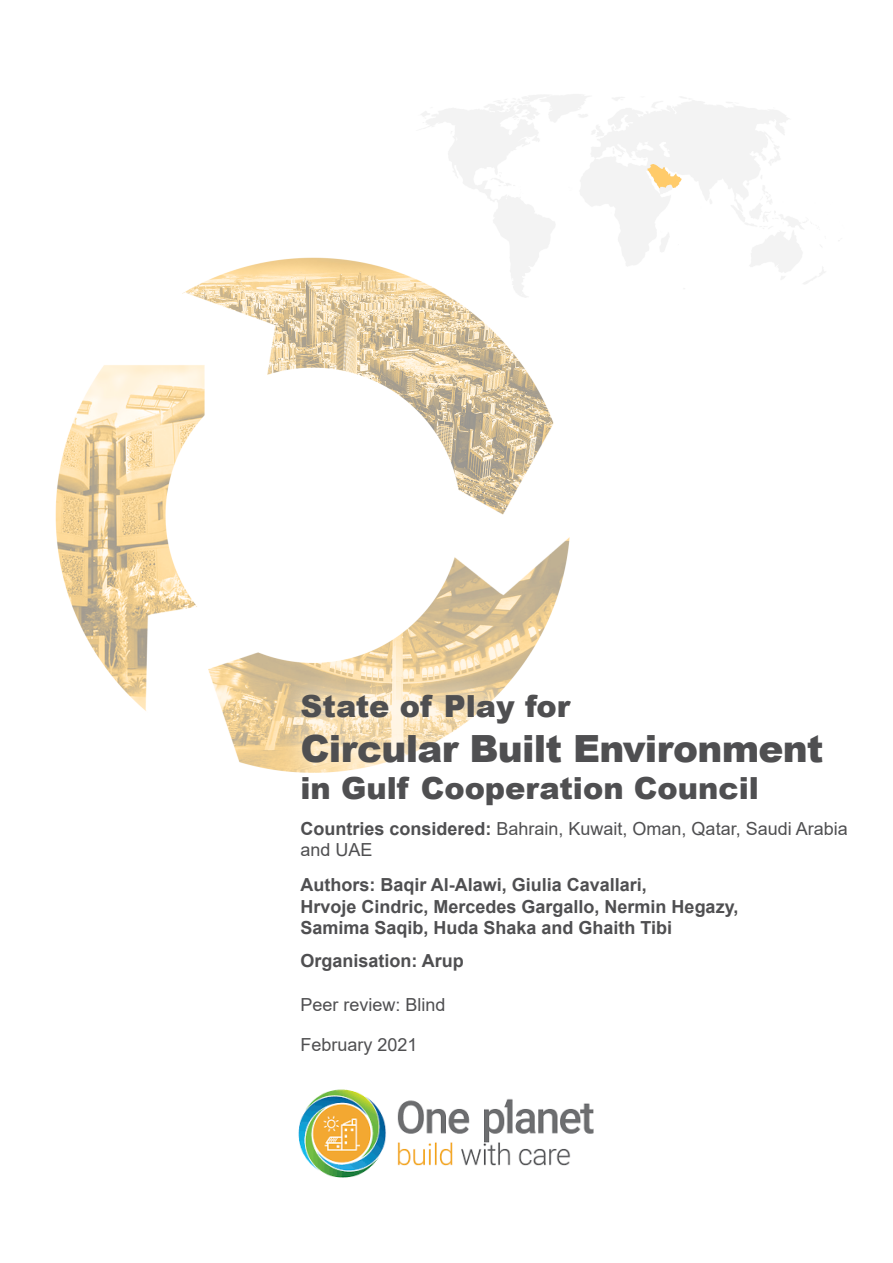
<style>
.page{position:relative;width:893px;height:1263px;background:#fff}
.page>*{position:absolute;margin:0;border:0;box-sizing:border-box;transform-origin:0 0}
.t1{font:900 37.5px "Arial";letter-spacing:-.02em;color:#4f4f51}
.t2{font:900 30.45px "Arial";color:#4f4f51}
.t3{font:700 18px/21.6px "Arial";color:#4f4f51}
.t4{font:18px/21.6px "Arial";color:#4f4f51}
.s1{font-weight:700}
</style>
<div class="page">
<img style="left:55px;top:257px;width:515px;height:514px">
<img style="left:405px;top:94px;width:420px;height:231px">
<div style="left:279px;top:672px;width:565px;height:154px;background:#fff;opacity:.89"></div>
<img style="left:298px;top:1089px;width:296px;height:89px">
<h2 class="t2" style="left:300px;top:684px;width:271px">State of Play for</h2>
<h1 class="t1" style="left:300px;top:721px;width:525px">Circular Built Environment</h1>
<h2 class="t2" style="left:300px;top:766px;width:460px">in Gulf Cooperation Council</h2>
<p class="t4" style="left:300px;top:817px;width:549px"><span class="s1">Countries considered:</span> Bahrain, Kuwait, Oman, Qatar, Saudi Arabia and UAE</p>
<p class="t3" style="left:300px;top:874px;width:439px">Authors: Baqir Al-Alawi, Giulia Cavallari,<br>Hrvoje Cindric, Mercedes Gargallo, Nermin Hegazy,<br>Samima Saqib, Huda Shaka and Ghaith Tibi</p>
<p class="t3" style="left:300px;top:950px;width:165px">Organisation: Arup</p>
<p class="t4" style="left:300px;top:993px;width:147px">Peer review: Blind</p>
<p class="t4" style="left:300px;top:1034px;width:119px">February 2021</p>
</div>
